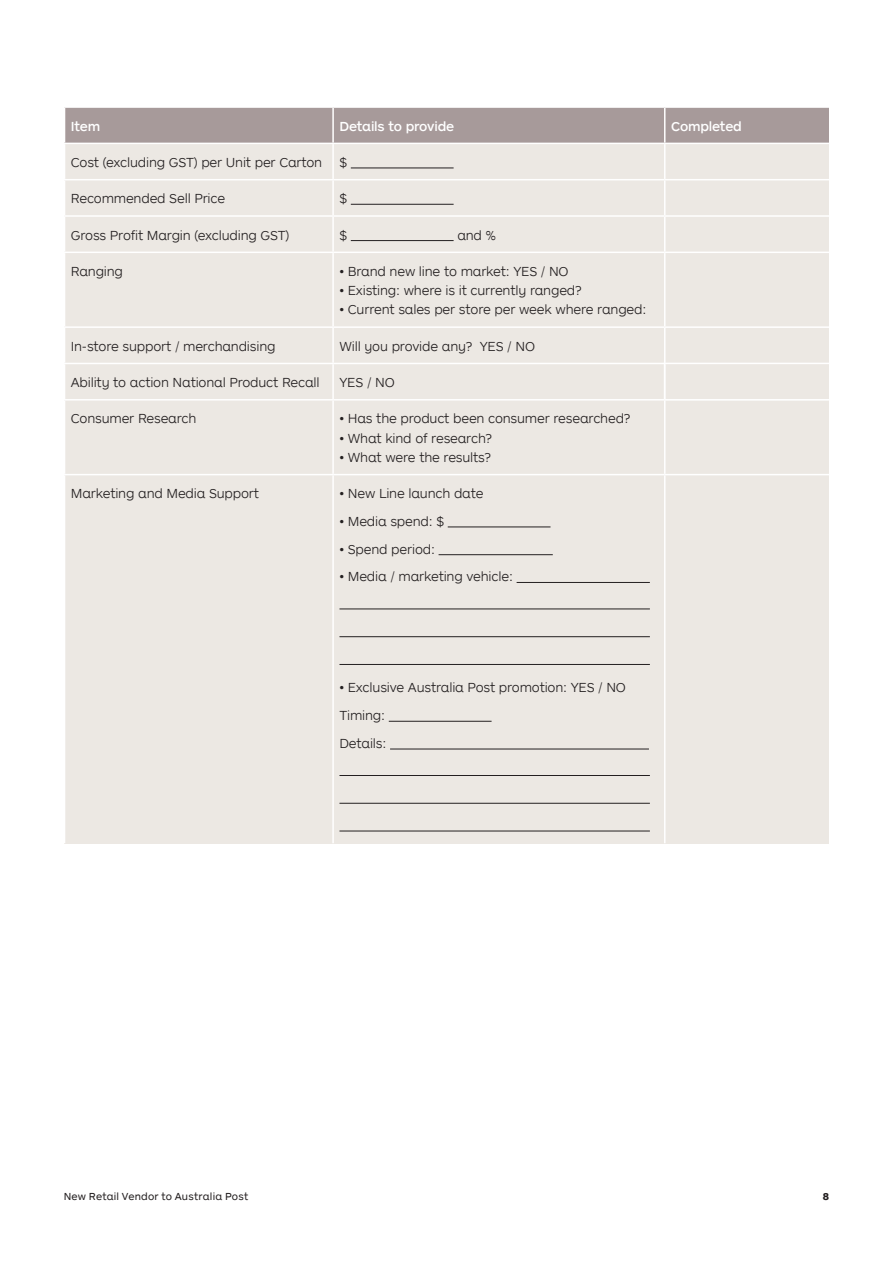
<style>
.page{position:relative;width:893px;height:1263px;background:#fff}
.page>*{position:absolute;margin:0;border:0;box-sizing:border-box;transform-origin:0 0}
.t1{font:300 13.5px "AP Letter";letter-spacing:-.015em;color:#231f20}
.t2{font:500 13.5px "AP Letter";letter-spacing:-.015em;color:#fff}
.t3{font:10.5px "AP Letter";letter-spacing:.015em;color:#231f20}
.t4{font:700 10.5px "AP Letter";color:#231f20}
</style>
<div class="page">
<div style="left:65px;top:107px;width:268px;height:36px;background:#a79a9a"></div>
<div style="left:333px;top:107px;width:332px;height:36px;background:#a79a9a"></div>
<hr style="left:332px;top:108px;width:2px;height:35px;background:#fff">
<div style="left:665px;top:107px;width:163px;height:36px;background:#a79a9a"></div>
<hr style="left:664px;top:108px;width:1px;height:35px;background:#fff">
<div style="left:65px;top:143px;width:268px;height:37px;background:#ece8e3"></div>
<div style="left:333px;top:143px;width:332px;height:37px;background:#ece8e3"></div>
<div style="left:665px;top:143px;width:163px;height:37px;background:#ece8e3"></div>
<div style="left:65px;top:180px;width:268px;height:36px;background:#ece8e3"></div>
<div style="left:333px;top:180px;width:332px;height:36px;background:#ece8e3"></div>
<div style="left:665px;top:180px;width:163px;height:36px;background:#ece8e3"></div>
<div style="left:65px;top:216px;width:268px;height:36px;background:#ece8e3"></div>
<div style="left:333px;top:216px;width:332px;height:36px;background:#ece8e3"></div>
<div style="left:665px;top:216px;width:163px;height:36px;background:#ece8e3"></div>
<div style="left:65px;top:252px;width:268px;height:75px;background:#ece8e3"></div>
<div style="left:333px;top:252px;width:332px;height:75px;background:#ece8e3"></div>
<div style="left:665px;top:252px;width:163px;height:75px;background:#ece8e3"></div>
<div style="left:65px;top:327px;width:268px;height:36px;background:#ece8e3"></div>
<div style="left:333px;top:327px;width:332px;height:36px;background:#ece8e3"></div>
<div style="left:665px;top:327px;width:163px;height:36px;background:#ece8e3"></div>
<hr style="left:665px;top:326px;width:164px;height:2px;background:#fff">
<hr style="left:664px;top:328px;width:1px;height:35px;background:#fff">
<div style="left:665px;top:363px;width:163px;height:37px;background:#ece8e3"></div>
<div style="left:65px;top:363px;width:268px;height:37px;background:#ece8e3"></div>
<div style="left:333px;top:363px;width:332px;height:37px;background:#ece8e3"></div>
<div style="left:65px;top:400px;width:268px;height:75px;background:#ece8e3"></div>
<div style="left:333px;top:400px;width:332px;height:75px;background:#ece8e3"></div>
<div style="left:665px;top:400px;width:163px;height:75px;background:#ece8e3"></div>
<div style="left:65px;top:475px;width:268px;height:369px;background:#ece8e3"></div>
<div style="left:333px;top:475px;width:332px;height:369px;background:#ece8e3"></div>
<div style="left:665px;top:475px;width:163px;height:369px;background:#ece8e3"></div>
<hr style="left:332px;top:144px;width:2px;height:35px;background:#fff">
<hr style="left:332px;top:180px;width:2px;height:35px;background:#fff">
<hr style="left:332px;top:217px;width:2px;height:35px;background:#fff">
<hr style="left:332px;top:253px;width:2px;height:73px;background:#fff">
<hr style="left:664px;top:253px;width:1px;height:73px;background:#fff">
<hr style="left:332px;top:328px;width:2px;height:35px;background:#fff">
<hr style="left:332px;top:364px;width:2px;height:35px;background:#fff">
<hr style="left:332px;top:400px;width:2px;height:74px;background:#fff">
<hr style="left:664px;top:400px;width:1px;height:74px;background:#fff">
<hr style="left:332px;top:475px;width:2px;height:368px;background:#fff">
<hr style="left:664px;top:475px;width:1px;height:368px;background:#fff">
<hr style="left:64px;top:179px;width:269px;height:1px;background:#fff">
<hr style="left:333px;top:179px;width:332px;height:1px;background:#fff">
<hr style="left:64px;top:215px;width:269px;height:2px;background:#fff">
<hr style="left:333px;top:215px;width:332px;height:2px;background:#fff">
<hr style="left:64px;top:252px;width:269px;height:1px;background:#fff">
<hr style="left:333px;top:252px;width:332px;height:1px;background:#fff">
<hr style="left:333px;top:326px;width:332px;height:2px;background:#fff">
<hr style="left:64px;top:363px;width:269px;height:1px;background:#fff">
<hr style="left:333px;top:363px;width:332px;height:1px;background:#fff">
<hr style="left:64px;top:399px;width:269px;height:1px;background:#fff">
<hr style="left:333px;top:399px;width:332px;height:1px;background:#fff">
<hr style="left:333px;top:474px;width:332px;height:1px;background:#fff">
<hr style="left:64px;top:106px;width:269px;height:2px;background:#fff">
<hr style="left:333px;top:106px;width:332px;height:2px;background:#fff">
<hr style="left:665px;top:106px;width:164px;height:2px;background:#fff">
<hr style="left:64px;top:143px;width:269px;height:1px;background:#fff">
<hr style="left:333px;top:143px;width:332px;height:1px;background:#fff">
<hr style="left:665px;top:143px;width:164px;height:1px;background:#fff">
<hr style="left:351px;top:168px;width:103px;height:1px;background:#231f20">
<hr style="left:351px;top:204px;width:103px;height:1px;background:#231f20">
<hr style="left:351px;top:240px;width:103px;height:1px;background:#231f20">
<hr style="left:448px;top:527px;width:102px;height:1px;background:#231f20">
<hr style="left:439px;top:554px;width:114px;height:1px;background:#231f20">
<hr style="left:517px;top:582px;width:133px;height:1px;background:#231f20">
<hr style="left:389px;top:721px;width:103px;height:1px;background:#231f20">
<hr style="left:390px;top:749px;width:259px;height:1px;background:#231f20">
<hr style="left:339px;top:609px;width:311px;height:1px;background:#231f20">
<hr style="left:339px;top:636px;width:311px;height:1px;background:#231f20">
<hr style="left:339px;top:664px;width:311px;height:1px;background:#231f20">
<hr style="left:339px;top:775px;width:311px;height:1px;background:#231f20">
<hr style="left:339px;top:803px;width:311px;height:1px;background:#231f20">
<hr style="left:339px;top:831px;width:311px;height:1px;background:#231f20">
<hr style="left:664px;top:144px;width:1px;height:35px;background:#fff">
<hr style="left:664px;top:180px;width:1px;height:35px;background:#fff">
<hr style="left:664px;top:217px;width:1px;height:35px;background:#fff">
<hr style="left:665px;top:179px;width:164px;height:1px;background:#fff">
<hr style="left:665px;top:215px;width:164px;height:2px;background:#fff">
<hr style="left:665px;top:252px;width:164px;height:1px;background:#fff">
<hr style="left:64px;top:326px;width:269px;height:2px;background:#fff">
<hr style="left:64px;top:474px;width:269px;height:1px;background:#fff">
<hr style="left:665px;top:474px;width:164px;height:1px;background:#fff">
<hr style="left:665px;top:363px;width:164px;height:1px;background:#fff">
<hr style="left:664px;top:399px;width:165px;height:2px;background:#fff">
<hr style="left:664px;top:362px;width:1px;height:37px;background:#fff">
<p class="t2" style="left:71px;top:117px;width:31px">Item</p>
<p class="t2" style="left:339px;top:117px;width:116px">Details to provide</p>
<p class="t2" style="left:671px;top:117px;width:72px">Completed</p>
<p class="t1" style="left:71px;top:154px;width:253px">Cost (excluding GST) per Unit per Carton</p>
<p class="t1" style="left:71px;top:190px;width:156px">Recommended Sell Price</p>
<p class="t1" style="left:339px;top:154px;width:9px">$</p>
<p class="t1" style="left:339px;top:190px;width:9px">$</p>
<p class="t1" style="left:339px;top:226px;width:9px">$</p>
<p class="t1" style="left:457px;top:226px;width:40px">and %</p>
<p class="t1" style="left:339px;top:263px;width:231px">• Brand new line to market: YES / NO</p>
<p class="t1" style="left:71px;top:226px;width:220px">Gross Profit Margin (excluding GST)</p>
<p class="t1" style="left:71px;top:263px;width:54px">Ranging</p>
<p class="t1" style="left:339px;top:282px;width:244px">• Existing: where is it currently ranged?</p>
<p class="t1" style="left:339px;top:301px;width:308px">• Current sales per store per week where ranged:</p>
<p class="t1" style="left:71px;top:337px;width:206px">In-store support / merchandising</p>
<p class="t1" style="left:339px;top:337px;width:197px">Will you provide any? YES / NO</p>
<p class="t1" style="left:71px;top:374px;width:250px">Ability to action National Product Recall</p>
<p class="t1" style="left:339px;top:374px;width:57px">YES / NO</p>
<p class="t1" style="left:71px;top:410px;width:127px">Consumer Research</p>
<p class="t1" style="left:339px;top:410px;width:293px">• Has the product been consumer researched?</p>
<p class="t1" style="left:339px;top:429px;width:154px">• What kind of research?</p>
<p class="t1" style="left:339px;top:448px;width:153px">• What were the results?</p>
<p class="t1" style="left:71px;top:485px;width:190px">Marketing and Media Support</p>
<p class="t1" style="left:339px;top:485px;width:146px">• New Line launch date</p>
<p class="t1" style="left:339px;top:513px;width:106px">• Media spend: $</p>
<p class="t1" style="left:339px;top:540px;width:97px">• Spend period:</p>
<p class="t1" style="left:339px;top:568px;width:175px">• Media / marketing vehicle:</p>
<p class="t1" style="left:339px;top:679px;width:288px">• Exclusive Australia Post promotion: YES / NO</p>
<p class="t1" style="left:339px;top:707px;width:47px">Timing:</p>
<p class="t1" style="left:339px;top:735px;width:48px">Details:</p>
<p class="t3" style="left:64px;top:1189px;width:186px">New Retail Vendor to Australia Post</p>
<p class="t4" style="left:823px;top:1189px;width:8px">8</p>
</div>
